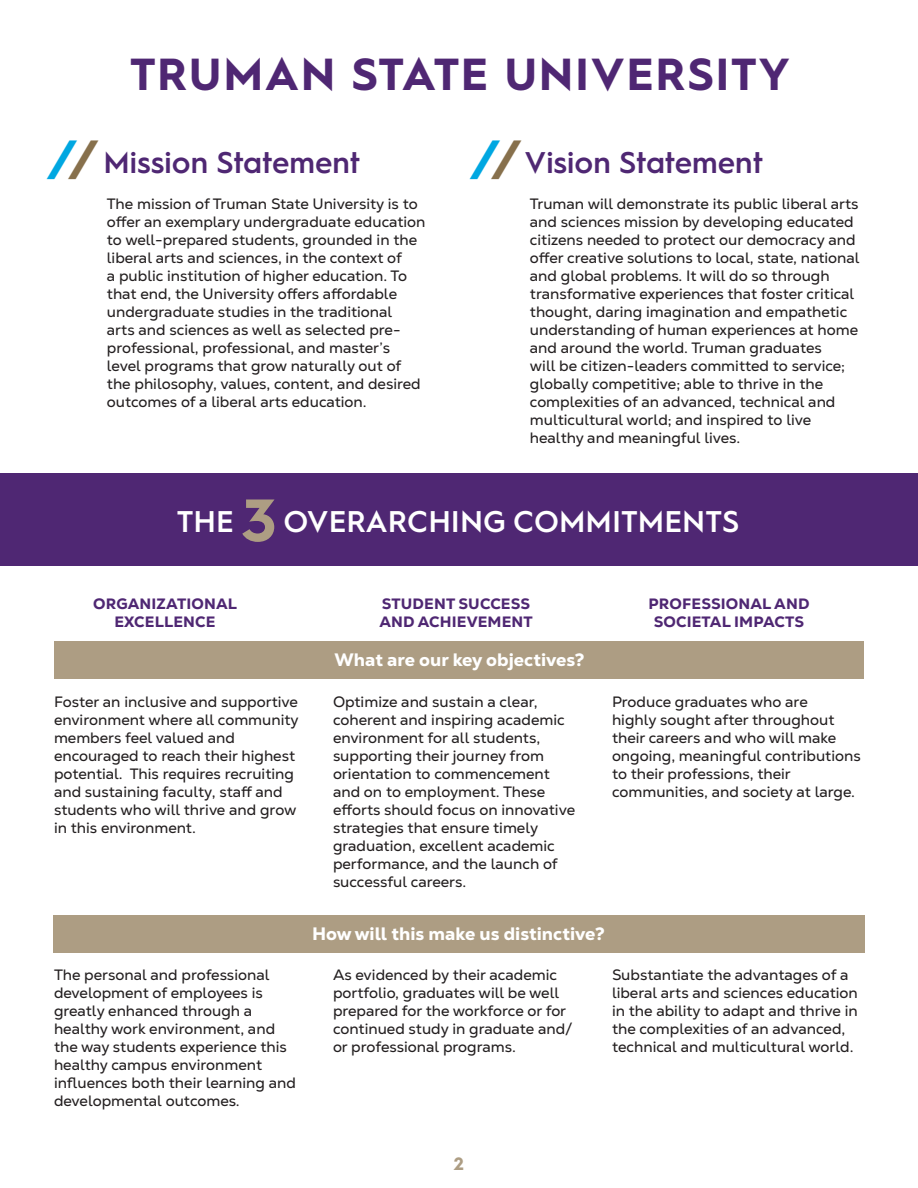
<style>
.page{position:relative;width:918px;height:1188px;background:#fff}
.page>*{position:absolute;margin:0;border:0;box-sizing:border-box;transform-origin:0 0}
.t1{font:700 45px "Hurme Geometric Sans 1";letter-spacing:.05em;color:#4f2773}
.t2{font:600 30px "Hurme Geometric Sans 1";color:#4f2773}
.t3{font:600 30px "Hurme Geometric Sans 1";color:#fff}
.t4{font:800 18px "Nexa Text";color:#fff}
.Heds_for_Appendix{font:700 18px "Hurme Geometric Sans 1";color:#ad9d83}
.t5{font:15px/18px "Nexa Text";color:#231f20}
.t6{font:800 15px "Nexa Text";letter-spacing:.01em;color:#4f2773}
.s1{font-weight:900;font-style:italic;font-size:45px;color:#00a7e1}
.s2{font-weight:900;font-style:italic;font-size:45px;color:#87704c}
.s3{font-weight:700;font-size:60px;color:#ad9d83}
</style>
<div class="page">
<div style="left:0;top:473px;width:918px;height:93px;background:#4f2773"></div>
<div style="left:53px;top:915px;width:811px;height:37px;background:#ad9d83"></div>
<div style="left:54px;top:641px;width:810px;height:37px;background:#ad9d83"></div>
<p class="t1" style="left:130px;top:43px;width:661px">TRUMAN STATE UNIVERSITY</p>
<p class="t2" style="left:53px;top:141px;width:309px"><span class="s1">/</span><span class="s2">/</span> Mission Statement</p>
<p class="t5" style="left:107px;top:195px;width:320px">The mission of Truman State University is to offer an exemplary undergraduate education to well-prepared students, grounded in the liberal arts and sciences, in the context of<br>a public institution of higher education. To that end, the University offers affordable undergraduate studies in the traditional<br>arts and sciences as well as selected pre&shy;professional, professional, and master’s level programs that grow naturally out of the philosophy, values, content, and desired outcomes of a liberal arts education.</p>
<p class="t2" style="left:476px;top:141px;width:289px"><span class="s1">/</span><span class="s2">/</span> Vision Statement</p>
<p class="t5" style="left:530px;top:195px;width:331px">Truman will demonstrate its public liberal arts and sciences mission by developing educated citizens needed to protect our democracy and offer creative solutions to local, state, national and global problems. It will do so through transformative experiences that foster critical thought, daring imagination and empathetic understanding of human experiences at home and around the world. Truman graduates<br>will be citizen-leaders committed to service; globally competitive; able to thrive in the complexities of an advanced, technical and multicultural world; and inspired to live healthy and meaningful lives.</p>
<p class="t3" style="left:177px;top:501px;width:564px">THE <span class="s3">3</span> OVERARCHING COMMITMENTS</p>
<p class="t6" style="left:93px;top:594px;width:145px">ORGANIZATIONAL</p>
<p class="t6" style="left:382px;top:594px;width:150px">STUDENT SUCCESS</p>
<p class="t6" style="left:649px;top:594px;width:162px">PROFESSIONAL AND</p>
<p class="t6" style="left:114px;top:612px;width:103px">EXCELLENCE</p>
<p class="t6" style="left:379px;top:612px;width:155px">AND ACHIEVEMENT</p>
<p class="t6" style="left:654px;top:612px;width:152px">SOCIETAL IMPACTS</p>
<p class="t4" style="left:334px;top:648px;width:251px">What are our key objectives?</p>
<p class="t5" style="left:54px;top:693px;width:246px">Foster an inclusive and supportive environment where all community members feel valued and encouraged to reach their highest potential. This requires recruiting and sustaining faculty, staff and students who will thrive and grow in this environment.</p>
<p class="t5" style="left:333px;top:693px;width:244px">Optimize and sustain a clear, coherent and inspiring academic environment for all students, supporting their journey from orientation to commencement and on to employment. These efforts should focus on innovative strategies that ensure timely graduation, excellent academic performance, and the launch of successful careers.</p>
<p class="t5" style="left:612px;top:693px;width:250px">Produce graduates who are<br>highly sought after throughout their careers and who will make ongoing, meaningful contributions to their professions, their communities, and society at large.</p>
<p class="t4" style="left:312px;top:922px;width:294px">How will this make us distinctive?</p>
<p class="t5" style="left:54px;top:966px;width:244px">The personal and professional development of employees is greatly enhanced through a healthy work environment, and the way students experience this healthy campus environment influences both their learning and developmental outcomes.</p>
<p class="t5" style="left:333px;top:966px;width:241px">As evidenced by their academic portfolio, graduates will be well prepared for the workforce or for continued study in graduate and/ or professional programs.</p>
<p class="t5" style="left:612px;top:966px;width:247px">Substantiate the advantages of a liberal arts and sciences education in the ability to adapt and thrive in the complexities of an advanced, technical and multicultural world.</p>
<p class="Heds_for_Appendix" style="left:454px;top:1151px;width:12px">2</p>
</div>
